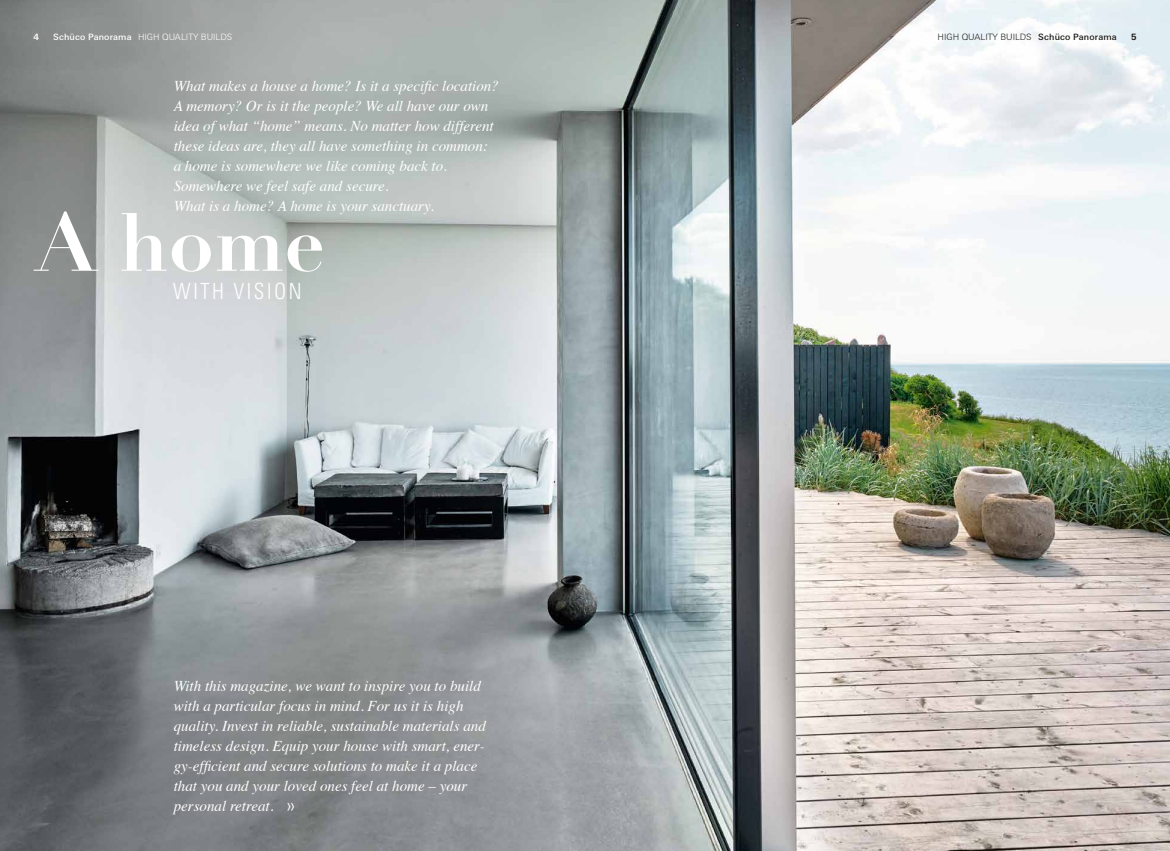
<style>
.page{position:relative;width:1170px;height:851px;background:#fff}
.page>*{position:absolute;margin:0;border:0;box-sizing:border-box;transform-origin:0 0}
.t1{font:700 80px "Didot";color:#fff}
.t2{font:22.25px "Univers For Schueco 320 Cd Lt";letter-spacing:.1em;color:#fff}
.t3{font:italic 15px/20px "Times";color:#fff}
.t4{font:300 8.75px "Univers For Schueco 330";color:#fff}
.t5{font:300 8.75px "Univers For Schueco 330";color:#1a1a18}
.t6{font:700 8.75px "Univers For Schueco 630";color:#fff}
.t7{font:700 8.75px "Univers For Schueco 630";color:#1a1a18}
.s1{font-family:"Univers For Schueco 530 Med";font-weight:400}
.s2{font-family:"Univers For Schueco 330";font-weight:300;font-style:normal;font-size:20px}
</style>
<div class="page">
<img style="left:0;top:0;width:1169px;height:850px">
<p class="t6" style="left:33px;top:32px;width:7px">4</p>
<p class="t4" style="left:53px;top:32px;width:180px"><span class="s1">Schüco Panorama</span> HIGH QUALITY BUILDS</p>
<p class="t5" style="left:937px;top:32px;width:181px">HIGH QUALITY BUILDS <span class="s1">Schüco Panorama</span></p>
<p class="t7" style="left:1130px;top:32px;width:7px">5</p>
<p class="t3" style="left:174px;top:75px;width:326px">What makes a house a home? Is it a specific location?<br>A memory? Or is it the people? We all have our own idea of what “home” means. No matter how different these ideas are, they all have something in common: a home is somewhere we like coming back to.<br>Somewhere we feel safe and secure.<br>What is a home? A home is your sanctuary.</p>
<h1 class="t1" style="left:36px;top:192px;width:290px">A home</h1>
<h2 class="t2" style="left:173px;top:278px;width:131px">WITH VISION</h2>
<p class="t3" style="left:174px;top:675px;width:313px">With this magazine, we want to inspire you to build with a particular focus in mind. For us it is high quality. Invest in reliable, sustainable materials and timeless design. Equip your house with smart, ener&shy;gy-efficient and secure solutions to make it a place that you and your loved ones feel at home – your personal retreat. <span class="s2">»</span></p>
</div>
